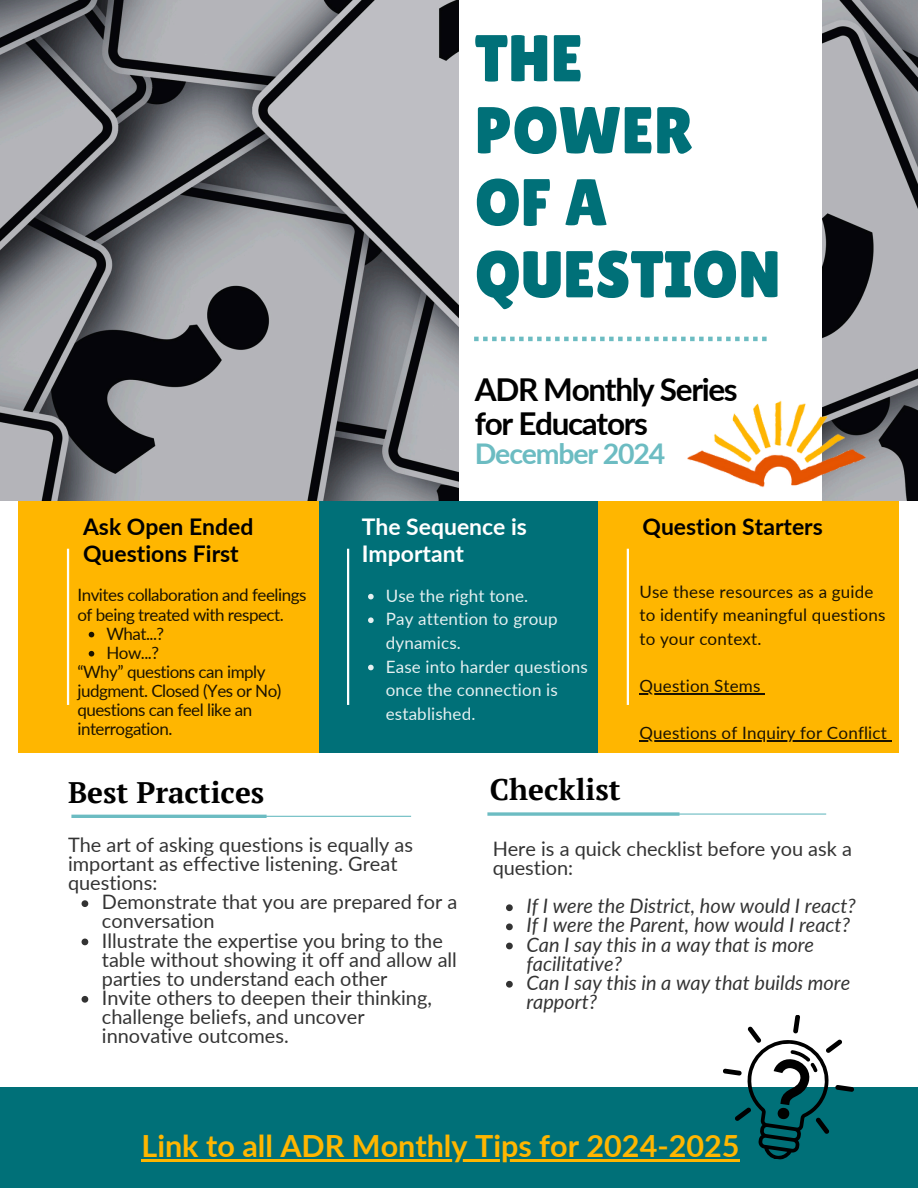
<style>
.page{position:relative;width:918px;height:1188px;background:#fff}
.page>*{position:absolute;margin:0;border:0;box-sizing:border-box;transform-origin:0 0}
.t1{font:66px/72px "Lilita One";color:#007078}
.t2{font:700 31.5px/33.8px "Lato";letter-spacing:-.04em;color:#000}
.t3{font:700 30.45px "Lato";color:#ffb600}
.t4{font:700 29.7px "PT Serif";color:#000}
.t5{font:700 28.5px "Lato";letter-spacing:-.04em;color:#6cbcc2}
.t6{font:700 22.95px/27px "Lato";color:#000}
.t7{font:700 22.95px/27px "Lato";color:#fff}
.t8{font:19.95px/19.2px "Lato";color:#000}
.t9{font:italic 19.95px/19.2px "Lato";color:#000}
.t10{font:16.95px "Lato";letter-spacing:-.03em;color:#000}
.t11{font:16.95px/23.7px "Lato";letter-spacing:.01em;color:#000}
.t12{font:16.95px/23.7px "Lato";letter-spacing:.01em;color:#fff}
</style>
<div class="page">
<img style="left:0;top:0;width:918px;height:501px">
<div style="left:459px;top:0;width:363px;height:501px;background:#fff"></div>
<div style="left:18px;top:501px;width:302px;height:252px;background:#ffb600"></div>
<div style="left:319px;top:501px;width:280px;height:252px;background:#007078"></div>
<div style="left:0;top:1087px;width:918px;height:101px;background:#007078"></div>
<div style="left:599px;top:501px;width:300px;height:252px;background:#ffb600"></div>
<hr style="left:67px;top:549px;width:2px;height:156px;background:#fff">
<hr style="left:347px;top:549px;width:2px;height:156px;background:#fff">
<hr style="left:627px;top:549px;width:2px;height:156px;background:#fff">
<hr style="left:77px;top:816px;width:334px;height:1px;background:#6cbcc2">
<hr style="left:493px;top:814px;width:333px;height:1px;background:#6cbcc2">
<hr style="left:71px;top:815px;width:196px;height:3px;background:#6cbcc2">
<svg style="left:487px;top:812px;width:192px;height:4px"></svg>
<svg style="left:474px;top:337px;width:293px;height:4px"></svg>
<svg style="left:723px;top:1015px;width:131px;height:145px"></svg>
<img style="left:687px;top:392px;width:188px;height:105px">
<svg style="left:89px;top:632px;width:5px;height:5px"></svg>
<svg style="left:89px;top:651px;width:5px;height:6px"></svg>
<svg style="left:368px;top:594px;width:6px;height:5px"></svg>
<svg style="left:368px;top:617px;width:6px;height:6px"></svg>
<svg style="left:368px;top:665px;width:6px;height:5px"></svg>
<hr style="left:639px;top:693px;width:122px;height:1px;background:#000">
<hr style="left:639px;top:740px;width:248px;height:2px;background:#000">
<hr style="left:142px;top:1159px;width:598px;height:3px;background:#ffb600">
<svg style="left:82px;top:900px;width:6px;height:7px"></svg>
<svg style="left:82px;top:939px;width:6px;height:6px"></svg>
<svg style="left:82px;top:996px;width:6px;height:7px"></svg>
<svg style="left:506px;top:904px;width:7px;height:7px"></svg>
<svg style="left:506px;top:923px;width:7px;height:7px"></svg>
<svg style="left:506px;top:943px;width:7px;height:6px"></svg>
<svg style="left:506px;top:981px;width:7px;height:7px"></svg>
<p class="t1" style="left:475px;top:22px;width:307px">THE<br>POWER<br>OFA<br>QUESTION</p>
<p class="t6" style="left:83px;top:513px;width:172px">Ask Open Ended<br>Questions First</p>
<p class="t10" style="left:77px;top:585px;width:230px">Invites collaboration and feelings</p>
<p class="t10" style="left:77px;top:604px;width:208px">of being treated with respect.</p>
<p class="t10" style="left:106px;top:623px;width:59px">What...?</p>
<p class="t10" style="left:106px;top:642px;width:54px">How...?</p>
<p class="t10" style="left:77px;top:661px;width:190px">“Why” questions can imply</p>
<p class="t10" style="left:77px;top:680px;width:206px">judgment. Closed (Yes or No)</p>
<p class="t10" style="left:77px;top:699px;width:176px">questions can feel like an</p>
<p class="t10" style="left:77px;top:719px;width:96px">interrogation.</p>
<h3 class="t2" style="left:475px;top:372px;width:264px">ADR Monthly Series for Educators</h3>
<h3 class="t5" style="left:475px;top:436px;width:192px">December 2024</h3>
<h3 class="t7" style="left:362px;top:513px;width:167px">The Sequence is<br>Important</h3>
<h2 class="t6" style="left:643px;top:513px;width:182px">Question Starters</h2>
<p class="t12" style="left:386px;top:583px;width:204px">Use the right tone.<br>Pay attention to group dynamics.<br>Ease into harder questions once the connection is established.</p>
<p class="t11" style="left:639px;top:579px;width:247px">Use these resources as a guide to identify meaningful questions to your context.</p>
<p class="t11" style="left:639px;top:674px;width:123px">Question Stems</p>
<p class="t11" style="left:639px;top:721px;width:249px">Questions of Inquiry for Conflict</p>
<p class="t4" style="left:68px;top:772px;width:198px">Best Practices</p>
<p class="t8" style="left:68px;top:835px;width:347px">The art of asking questions is equally as important as effective listening. Great questions:</p>
<p class="t8" style="left:102px;top:892px;width:357px">Demonstrate that you are prepared for a conversation<br>Illustrate the expertise you bring to the table without showing it off and allow all parties to understand each other<br>Invite others to deepen their thinking, challenge beliefs, and uncover innovative outcomes.</p>
<p class="t4" style="left:490px;top:770px;width:132px">Checklist</p>
<p class="t8" style="left:493px;top:839px;width:361px">Here is a quick checklist before you ask a question:</p>
<p class="t9" style="left:526px;top:896px;width:331px">If I were the District, how would I react?<br>If I were the Parent, how would I react?<br>Can I say this in a way that is more facilitative?<br>Can I say this in a way that builds more rapport?</p>
<p class="t3" style="left:142px;top:1127px;width:600px">Link to all ADR Monthly Tips for 2024-2025</p>
</div>
